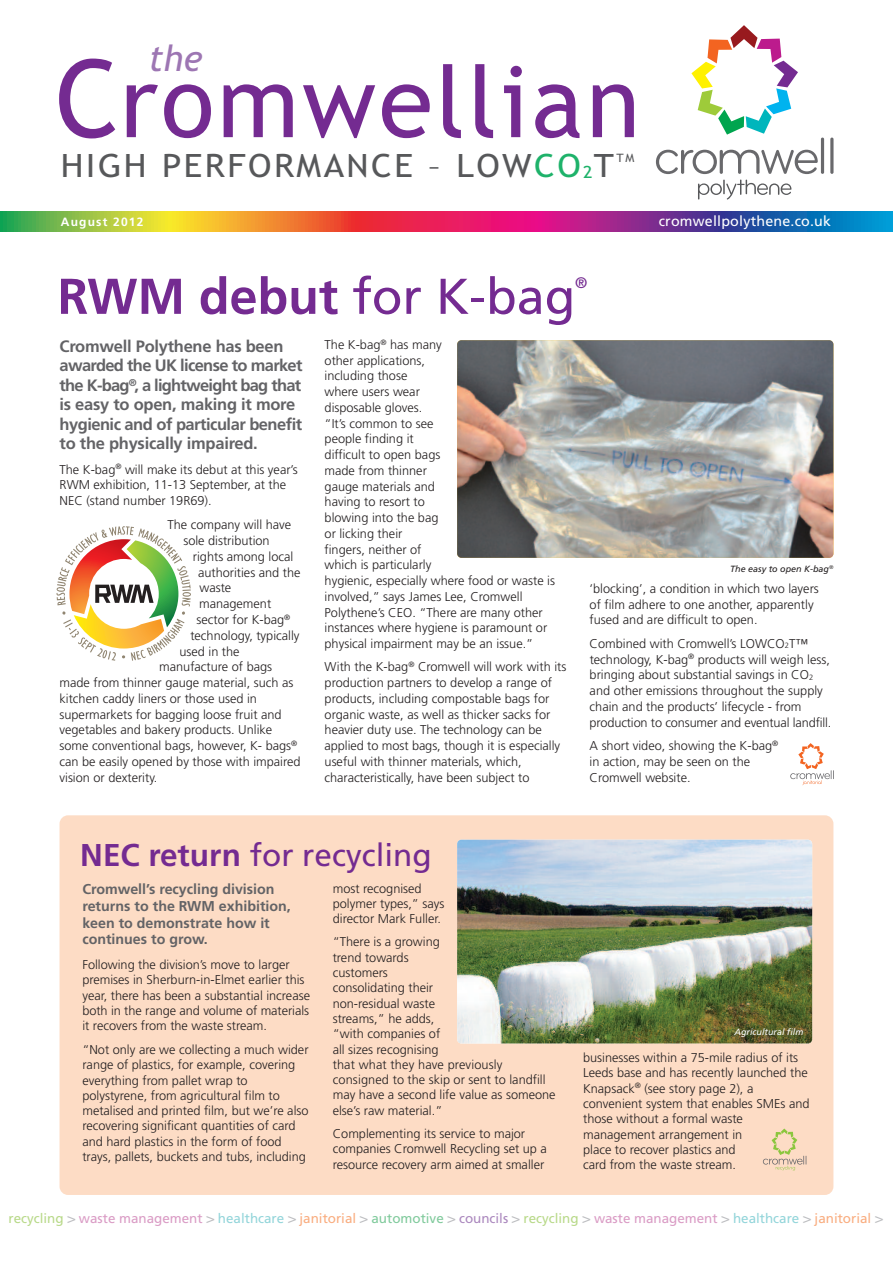
<style>
.page{position:relative;width:893px;height:1263px;background:#fff}
.page>*{position:absolute;margin:0;border:0;box-sizing:border-box;transform-origin:0 0}
.t1{font:99px "Trebuchet MS";letter-spacing:.03em;color:#742b91}
.t2{font:700 50.25px "Frutiger";color:#742b91}
.t3{font:italic 36px "Trebuchet MS";color:#9d76b3}
.t4{font:32.1px "Trebuchet MS";letter-spacing:.07em;color:#57585a;scale:1.08 1}
.t5{font:31.5px "Frutiger";color:#742b91}
.t6{font:700 16.5px/19.5px "Frutiger";letter-spacing:-.03em;color:#636366}
.t7{font:15.3px "Frutiger";color:#742b91}
.t8{font:700 14.25px/16.8px "Frutiger";color:#636366}
.t9{font:14.25px "Frutiger";letter-spacing:.015em;color:#fff}
.t10{font:13.5px "Frutiger";color:#da9cc5}
.t11{font:300 12.75px/15.8px "Frutiger";color:#231f20}
.t12{font:700 12px "Frutiger";letter-spacing:.1em;color:#fff}
.t13{font:11.55px "Trebuchet MS";color:#57585a;scale:1.08 1}
.t14{font:italic 9px "Frutiger";color:#231f20}
.t15{font:italic 9px "Frutiger";color:#fff}
.s1{font-size:108px}
.s2{color:#1eb26a}
.s3{font-size:16.8px;color:#1eb26a}
.s4{font-weight:400}
.s5{font-size:7.65px}
.s6{font-weight:700}
.s7{color:#b8d989}
.s8{font-family:"Helvetica";color:#bcbdc0}
.s9{color:#93d5da}
.s10{color:#f9ad80}
.s11{color:#80ca9c}
.s12{color:#ab88be}
</style>
<div class="page">
<div style="left:60px;top:815px;width:773px;height:380px;background:#fddcc5;border-radius:9px"></div>
<svg style="left:0;top:212px;width:893px;height:19px;background:#9e6569"></svg>
<svg style="left:691px;top:25px;width:107px;height:110px"></svg>
<svg style="left:656px;top:150px;width:162px;height:24px"></svg>
<hr style="left:821px;top:138px;width:3px;height:36px;background:#69696c;border-radius:2px">
<hr style="left:830px;top:138px;width:3px;height:36px;background:#69696c;border-radius:2px">
<svg style="left:698px;top:180px;width:93px;height:19px"></svg>
<svg style="left:790px;top:743px;width:44px;height:42px"></svg>
<svg style="left:763px;top:1128px;width:44px;height:42px"></svg>
<img style="left:457px;top:840px;width:355px;height:203px">
<svg style="left:57px;top:526px;width:134px;height:135px"></svg>
<img style="left:457px;top:340px;width:376px;height:218px">
<h3 class="t3" style="left:148px;top:38px;width:56px">the</h3>
<h1 class="t1" style="left:55px;top:45px;width:587px"><span class="s1">C</span>romwellian</h1>
<p class="t13" style="left:617px;top:151px;width:18px">TM</p>
<h3 class="t4" style="left:61px;top:147px;width:514px">HIGH PERFORMANCE – LOW<span class="s2">CO</span><span class="s3">2</span>T</h3>
<p class="t12" style="left:61px;top:217px;width:84px">August 2012</p>
<p class="t9" style="left:659px;top:215px;width:174px">cromwellpolythene.co.uk</p>
<h2 class="t2" style="left:58px;top:276px;width:519px">RWM debut <span class="s4">for K-bag</span></h2>
<p class="t7" style="left:575px;top:277px;width:14px">®</p>
<p class="t6" style="left:60px;top:337px;width:244px">Cromwell Polythene has been awarded the UK license to market the K-bag<sup>®</sup>, a lightweight bag that is easy to open, making it more hygienic and of particular benefit to the physically impaired.</p>
<p class="t11" style="left:60px;top:462px;width:240px">The K-bag<sup>®</sup> will make its debut at this year’s<br>RWM exhibition, 11-13 September, at the<br>NEC (stand number 19R69).</p>
<p class="t11" style="left:167px;top:518px;width:125px;text-align:center">The company will have sole distribution</p>
<p class="t11" style="left:193px;top:550px;width:102px">rights among local</p>
<p class="t11" style="left:198px;top:565px;width:104px">authorities and the</p>
<p class="t11" style="left:199px;top:581px;width:33px">waste</p>
<p class="t11" style="left:199px;top:597px;width:74px">management</p>
<p class="t11" style="left:197px;top:613px;width:95px">sector for K-bag<sup>®</sup></p>
<p class="t11" style="left:190px;top:628px;width:111px">technology, typically</p>
<p class="t11" style="left:179px;top:644px;width:62px">used in the</p>
<p class="t11" style="left:159px;top:660px;width:114px">manufacture of bags</p>
<p class="t11" style="left:60px;top:676px;width:235px">made from thinner gauge material, such as</p>
<p class="t11" style="left:60px;top:691px;width:199px">kitchen caddy liners or those used in</p>
<p class="t11" style="left:60px;top:707px;width:224px">supermarkets for bagging loose fruit and</p>
<p class="t11" style="left:60px;top:723px;width:214px">vegetables and bakery products. Unlike</p>
<p class="t11" style="left:60px;top:739px;width:239px">some conventional bags, however, K- bags<sup>®</sup></p>
<p class="t11" style="left:60px;top:754px;width:243px">can be easily opened by those with impaired</p>
<p class="t11" style="left:60px;top:770px;width:99px">vision or dexterity.</p>
<p class="t11" style="left:325px;top:338px;width:232px">The K-bag<sup>®</sup> has many<br>other applications,<br>including those<br>where users wear<br>disposable gloves.<br>“It’s common to see<br>people finding it<br>difficult to open bags<br>made from thinner<br>gauge materials and<br>having to resort to<br>blowing into the bag<br>or licking their<br>fingers, neither of<br>which is particularly<br>hygienic, especially where food or waste is involved,” says James Lee, Cromwell<br>Polythene’s CEO. “There are many other instances where hygiene is paramount or physical impairment may be an issue.”</p>
<p class="t11" style="left:325px;top:660px;width:243px">With the K-bag<sup>®</sup> Cromwell will work with its production partners to develop a range of products, including compostable bags for organic waste, as well as thicker sacks for heavier duty use. The technology can be applied to most bags, though it is especially useful with thinner materials, which, characteristically, have been subject to</p>
<p class="t14" style="left:730px;top:565px;width:105px">The easy to open K-bag<sup>®</sup></p>
<p class="t11" style="left:590px;top:581px;width:231px">‘blocking’, a condition in which two layers of film adhere to one another, apparently fused and are difficult to open.</p>
<p class="t11" style="left:590px;top:636px;width:243px">Combined with Cromwell’s LOWCO<span class="s5">2</span>T™ technology, K-bag<sup>®</sup> products will weigh less, bringing about substantial savings in CO<span class="s5">2 </span>and other emissions throughout the supply chain and the products’ lifecycle - from production to consumer and eventual landfill.</p>
<p class="t11" style="left:590px;top:739px;width:190px">A short video, showing the K-bag<sup>® </sup>in action, may be seen on the<br>Cromwell website.</p>
<h3 class="t5" style="left:80px;top:842px;width:353px"><span class="s6">NEC return</span> for recycling</h3>
<p class="t8" style="left:82px;top:881px;width:210px">Cromwell’s recycling division returns to the RWM exhibition, keen to demonstrate how it continues to grow.</p>
<p class="t11" style="left:82px;top:958px;width:229px;line-height:15.3px">Following the division’s move to larger premises in Sherburn-in-Elmet earlier this year, there has been a substantial increase both in the range and volume of materials it recovers from the waste stream.</p>
<p class="t11" style="left:82px;top:1043px;width:228px;line-height:15.3px">“Not only are we collecting a much wider range of plastics, for example, covering everything from pallet wrap to polystyrene, from agricultural film to metalised and printed film, but we’re also recovering significant quantities of card and hard plastics in the form of food trays, pallets, buckets and tubs, including</p>
<p class="t11" style="left:333px;top:881px;width:113px;line-height:15.3px">most recognised polymer types,” says director Mark Fuller.</p>
<p class="t11" style="left:333px;top:935px;width:224px;line-height:15.3px">“There is a growing<br>trend towards<br>customers<br>consolidating their<br>non-residual waste<br>streams,” he adds,<br>“with companies of<br>all sizes recognising<br>that what they have previously consigned to the skip or sent to landfill may have a second life value as someone else’s raw material.”</p>
<p class="t11" style="left:333px;top:1127px;width:216px;line-height:15.3px">Complementing its service to major companies Cromwell Recycling set up a resource recovery arm aimed at smaller</p>
<p class="t15" style="left:734px;top:1028px;width:70px">Agricultural film</p>
<p class="t11" style="left:583px;top:1051px;width:228px;line-height:15.3px">businesses within a 75-mile radius of its Leeds base and has recently launched the Knapsack<sup>®</sup> (see story page 2), a convenient system that enables SMEs and those without a formal waste management arrangement in<br>place to recover plastics and<br>card from the waste stream.</p>
<p class="t10" style="left:9px;top:1213px;width:876px"><span class="s7">recycling</span> <span class="s8">&gt;</span> waste management <span class="s8">&gt;</span> <span class="s9">healthcare</span> <span class="s8">&gt;</span> <span class="s10">janitorial</span> <span class="s8">&gt;</span> <span class="s11">automotive</span> <span class="s8">&gt;</span> <span class="s12">councils</span> <span class="s8">&gt;</span> <span class="s7">recycling</span> <span class="s8">&gt;</span> waste management <span class="s8">&gt;</span> <span class="s9">healthcare</span> <span class="s8">&gt;</span> <span class="s10">janitorial</span> <span class="s8">&gt;</span></p>
</div>
